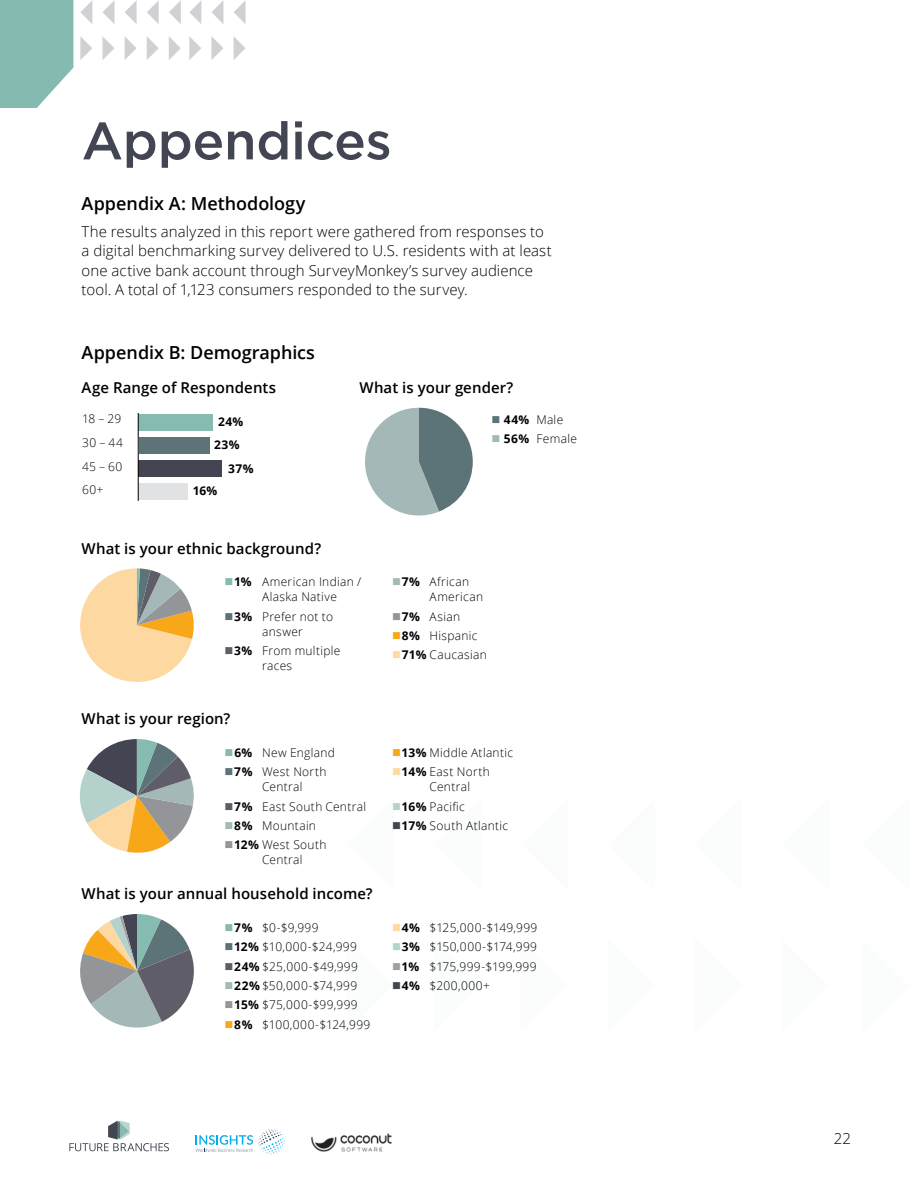
<style>
.page{position:relative;width:918px;height:1188px;background:#fff}
.page>*{position:absolute;margin:0;border:0;box-sizing:border-box;transform-origin:0 0}
.t1{font:500 52.5px "Gotham";letter-spacing:-.01em;color:#424552}
.t2{font:600 18px "Open Sans";color:#000}
.t3{font:300 15px/19.5px "Open Sans";letter-spacing:.005em;color:#000}
.t4{font:600 15px "Open Sans";letter-spacing:.005em;color:#000}
.t5{font:300 12px/15px "Open Sans";letter-spacing:.025em;color:#000}
.t6{font:700 12px "Open Sans";letter-spacing:.035em;color:#000}
.s1{color:#5c7479}
.s2{font-weight:700}
.s3{color:#a4b8b8}
.s4{color:#85bbb1}
.s5{color:#5e5d69}
.s6{color:#a5b9b8}
.s7{color:#939598}
.s8{color:#f8a719}
.s9{color:#fed9a1}
.s10{color:#b4d3cc}
.s11{color:#424552}
.s12{color:#a09da4}
</style>
<div class="page">
<svg style="left:69px;top:1121px;width:100px;height:30px"></svg>
<svg style="left:196px;top:1129px;width:89px;height:26px"></svg>
<img style="left:311px;top:1134px;width:81px;height:17px">
<div style="left:139px;top:483px;width:49px;height:16px;background:#e1e2e3"></div>
<div style="left:139px;top:460px;width:83px;height:16px;background:#434552"></div>
<div style="left:139px;top:437px;width:71px;height:16px;background:#5c7378"></div>
<div style="left:139px;top:415px;width:74px;height:16px;background:#85bbb0"></div>
<hr style="left:138px;top:413px;width:1px;height:88px;background:#000">
<svg style="left:80px;top:568px;width:114px;height:114px"></svg>
<svg style="left:80px;top:739px;width:114px;height:114px"></svg>
<svg style="left:80px;top:914px;width:114px;height:114px"></svg>
<svg style="left:365px;top:408px;width:108px;height:108px"></svg>
<svg style="left:211px;top:36px;width:12px;height:24px"></svg>
<svg style="left:189px;top:36px;width:12px;height:24px"></svg>
<svg style="left:234px;top:37px;width:12px;height:23px"></svg>
<svg style="left:211px;top:1px;width:12px;height:23px"></svg>
<svg style="left:189px;top:1px;width:12px;height:23px"></svg>
<svg style="left:234px;top:0;width:12px;height:24px"></svg>
<svg style="left:102px;top:36px;width:12px;height:24px"></svg>
<svg style="left:80px;top:36px;width:12px;height:24px"></svg>
<svg style="left:147px;top:37px;width:12px;height:23px"></svg>
<svg style="left:169px;top:37px;width:12px;height:23px"></svg>
<svg style="left:125px;top:37px;width:12px;height:23px"></svg>
<svg style="left:147px;top:0;width:12px;height:24px"></svg>
<svg style="left:169px;top:0;width:12px;height:24px"></svg>
<svg style="left:102px;top:0;width:13px;height:24px"></svg>
<svg style="left:125px;top:0;width:12px;height:24px"></svg>
<svg style="left:80px;top:1px;width:12px;height:23px"></svg>
<svg style="left:0;top:0;width:73px;height:108px;background:#90c0b7"></svg>
<h1 class="t1" style="left:82px;top:111px;width:312px">Appendices</h1>
<h2 class="t2" style="left:82px;top:191px;width:225px">Appendix A: Methodology</h2>
<p class="t3" style="left:82px;top:221px;width:472px">The results analyzed in this report were gathered from responses to a digital benchmarking survey delivered to U.S. residents with at least one active bank account through SurveyMonkey’s survey audience tool. A total of 1,123 consumers responded to the survey.</p>
<h2 class="t2" style="left:82px;top:340px;width:235px">Appendix B: Demographics</h2>
<p class="t4" style="left:82px;top:377px;width:196px">Age Range of Respondents</p>
<p class="t5" style="left:82px;top:407px;width:42px;line-height:23.7px">18 – 29<br>30 – 44<br>45 – 60<br>60+</p>
<p class="t6" style="left:218px;top:413px;width:27px">24%</p>
<p class="t6" style="left:214px;top:436px;width:27px">23%</p>
<p class="t6" style="left:228px;top:460px;width:27px">37%</p>
<p class="t6" style="left:193px;top:482px;width:26px">16%</p>
<p class="t4" style="left:82px;top:538px;width:241px">What is your ethnic background?</p>
<p class="t4" style="left:360px;top:377px;width:155px">What is your gender?</p>
<p class="t5" style="left:491px;top:412px;width:73px"><span class="s1">■</span> <span class="s2">44%</span> Male</p>
<p class="t5" style="left:491px;top:431px;width:87px"><span class="s3">■</span> <span class="s2">56%</span> Female</p>
<p class="t5" style="left:262px;top:574px;width:101px;text-indent:-38px"><span class="s4">■</span><span class="s2">1%</span> American Indian /<br>Alaska Native</p>
<p class="t5" style="left:262px;top:609px;width:73px;text-indent:-38px"><span class="s1">■</span><span class="s2">3%</span> Prefer not to answer</p>
<p class="t5" style="left:262px;top:643px;width:80px;text-indent:-38px"><span class="s5">■</span><span class="s2">3%</span> From multiple races</p>
<p class="t4" style="left:82px;top:709px;width:150px">What is your region?</p>
<p class="t5" style="left:225px;top:745px;width:112px"><span class="s4">■</span><span class="s2">6%</span> New England</p>
<p class="t5" style="left:262px;top:764px;width:66px;text-indent:-38px"><span class="s1">■</span><span class="s2">7%</span> West North<br>Central</p>
<p class="t5" style="left:225px;top:799px;width:143px"><span class="s5">■</span><span class="s2">7%</span> East South Central</p>
<p class="t5" style="left:225px;top:818px;width:93px"><span class="s6">■</span><span class="s2">8%</span> Mountain</p>
<p class="t5" style="left:262px;top:837px;width:66px;text-indent:-38px"><span class="s7">■</span><span class="s2">12%</span> West South<br>Central</p>
<p class="t4" style="left:82px;top:884px;width:293px">What is your annual household income?</p>
<p class="t5" style="left:225px;top:920px;width:96px"><span class="s4">■</span><span class="s2">7%</span> $0-$9,999</p>
<p class="t5" style="left:225px;top:939px;width:134px"><span class="s1">■</span><span class="s2">12%</span> $10,000-$24,999</p>
<p class="t5" style="left:225px;top:959px;width:135px"><span class="s5">■</span><span class="s2">24%</span> $25,000-$49,999</p>
<p class="t5" style="left:225px;top:978px;width:134px"><span class="s6">■</span><span class="s2">22%</span> $50,000-$74,999</p>
<p class="t5" style="left:225px;top:997px;width:135px"><span class="s7">■</span><span class="s2">15%</span> $75,000-$99,999</p>
<p class="t5" style="left:225px;top:1016px;width:147px"><span class="s8">■</span><span class="s2">8%</span> $100,000-$124,999</p>
<p class="t5" style="left:430px;top:574px;width:55px;text-indent:-38px"><span class="s6">■</span><span class="s2">7%</span> African<br>American</p>
<p class="t5" style="left:392px;top:609px;width:70px"><span class="s7">■</span><span class="s2">7%</span> Asian</p>
<p class="t5" style="left:392px;top:628px;width:87px"><span class="s8">■</span><span class="s2">8%</span> Hispanic</p>
<p class="t5" style="left:392px;top:647px;width:96px"><span class="s9">■</span><span class="s2">71%</span> Caucasian</p>
<p class="t5" style="left:392px;top:745px;width:123px"><span class="s8">■</span><span class="s2">13%</span> Middle Atlantic</p>
<p class="t5" style="left:430px;top:764px;width:62px;text-indent:-38px"><span class="s9">■</span><span class="s2">14%</span> East North<br>Central</p>
<p class="t5" style="left:392px;top:799px;width:74px"><span class="s10">■</span><span class="s2">16%</span> Pacific</p>
<p class="t5" style="left:392px;top:818px;width:118px"><span class="s11">■</span><span class="s2">17%</span> South Atlantic</p>
<p class="t5" style="left:392px;top:920px;width:147px"><span class="s9">■</span><span class="s2">4%</span> $125,000-$149,999</p>
<p class="t5" style="left:392px;top:939px;width:147px"><span class="s10">■</span><span class="s2">3%</span> $150,000-$174,999</p>
<p class="t5" style="left:392px;top:959px;width:146px"><span class="s12">■</span><span class="s2">1%</span> $175,999-$199,999</p>
<p class="t5" style="left:392px;top:978px;width:99px"><span class="s11">■</span><span class="s2">4%</span> $200,000+</p>
<p class="t3" style="left:834px;top:1129px;width:19px">22</p>
</div>
